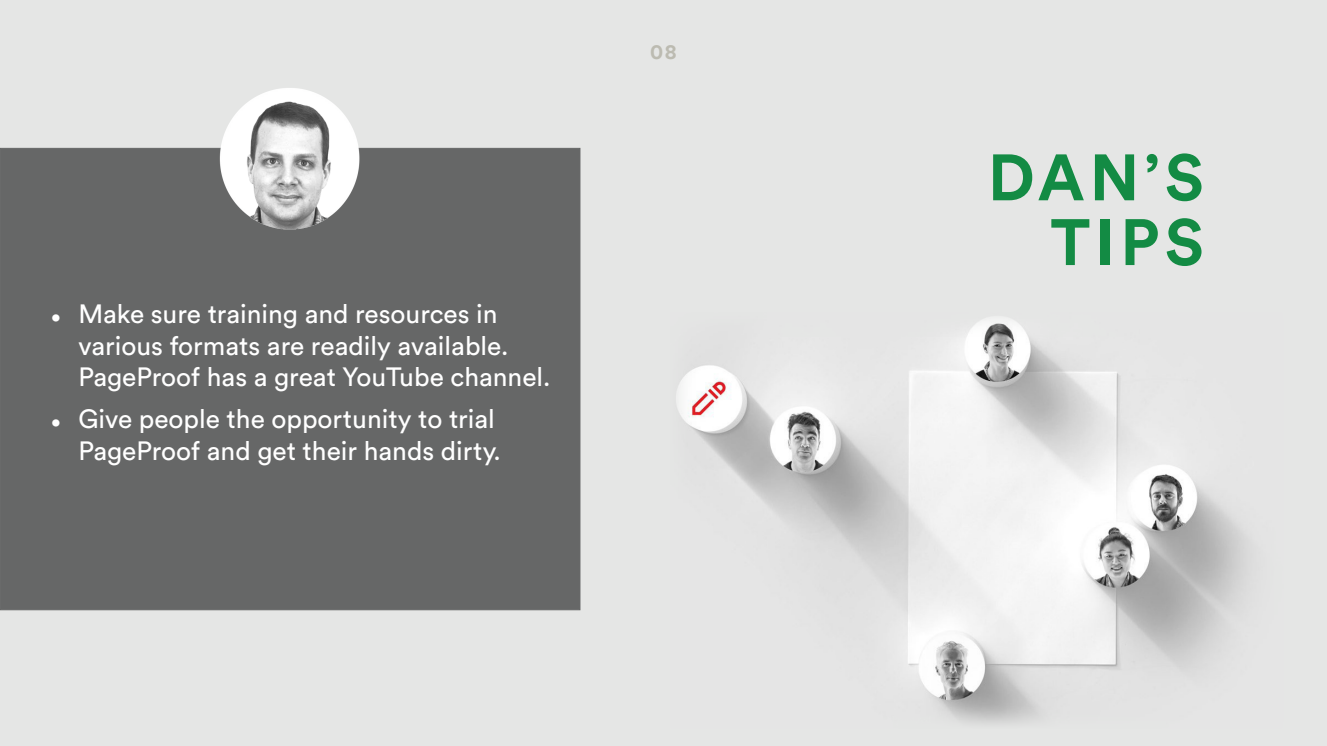
<style>
.page{position:relative;width:1327px;height:746px;background:#e5e6e5}
.page>*{position:absolute;margin:0;border:0;box-sizing:border-box;transform-origin:0 0}
.t1{font:700 64.75px/64.8px "Circular Pro";letter-spacing:.08em;color:#138b44;text-align:right}
.t2{font:26.25px/31.5px "Circular Pro";color:#fff}
.t3{font:700 21px "Circular Pro";color:#bcbbb1}
.s1{font-size:17.5px}
</style>
<div class="page">
<img style="left:677px;top:318px;width:575px;height:406px">
<div style="left:0;top:148px;width:580px;height:462px;background:#666767"></div>
<img style="left:219px;top:88px;width:140px;height:142px">
<p class="t2" style="left:79px;top:297px;width:474px;text-indent:-27px"><span class="s1">•</span> Make sure training and resources in various formats are readily available.<br>PageProof has a great YouTube channel.</p>
<p class="t2" style="left:51px;top:402px;width:451px;text-align:right"><span class="s1">•</span> Give people the opportunity to trial<br>PageProof and get their hands dirty.</p>
<p class="t3" style="left:650px;top:37px;width:28px">08</p>
<h1 class="t1" style="left:988px;top:143px;width:217px">DAN’S<br>TIPS</h1>
</div>
